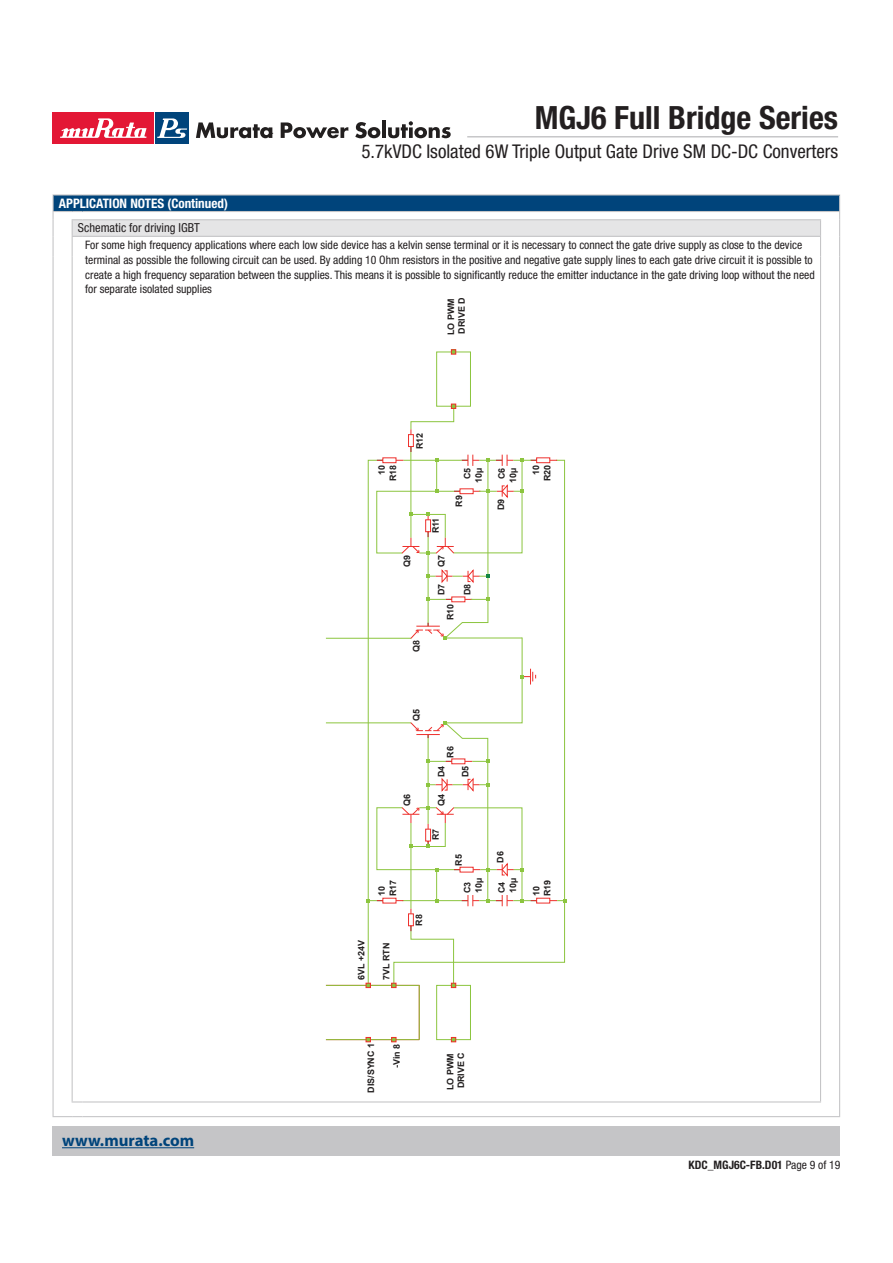
<style>
.page{position:relative;width:893px;height:1263px;background:#fff}
.page>*{position:absolute;margin:0;border:0;box-sizing:border-box;transform-origin:0 0}
.t1{font:700 condensed 32.1px "Helvetica Neue LT Std";color:#231f20}
.t2{font:condensed 18.9px "Helvetica Neue LT Std";color:#231f20}
.t3{font:700 16.8px "Myriad Pro";color:#00447b}
.t4{font:700 condensed 13.2px "Helvetica Neue LT Std";color:#fff}
.t5{font:condensed 12.45px "Helvetica Neue LT Std";color:#231f20}
.t6{font:condensed 11.7px/14.5px "Helvetica Neue LT Std";color:#231f20}
.t7{font:700 condensed 11.7px "Helvetica Neue LT Std";color:#231f20}
.t8{font:700 9px/11.4px "Arial";color:#221f1f}
.s1{font-weight:400}
</style>
<div class="page">
<div style="left:53px;top:1127px;width:787px;height:29px;background:#c5c5c7"></div>
<div style="left:53px;top:113px;width:101px;height:31px;background:#e31735"></div>
<svg style="left:60px;top:118px;width:86px;height:20px"></svg>
<div style="left:155px;top:113px;width:34px;height:31px;background:#00447b"></div>
<svg style="left:157px;top:118px;width:30px;height:20px"></svg>
<svg style="left:196px;top:122px;width:77px;height:16px"></svg>
<svg style="left:281px;top:122px;width:67px;height:16px"></svg>
<svg style="left:355px;top:122px;width:25px;height:16px"></svg>
<hr style="left:382px;top:121px;width:4px;height:17px;background:#221f1f">
<svg style="left:388px;top:121px;width:63px;height:17px"></svg>
<hr style="left:467px;top:136px;width:371px;height:2px;background:#c5c5c7">
<hr style="left:62px;top:1147px;width:132px;height:1px;background:#00447b">
<div style="left:53px;top:195px;width:786px;height:17px;background:#00447b"></div>
<div style="left:72px;top:220px;width:748px;height:16px;background:#e5e5e6"></div>
<hr style="left:82px;top:211px;width:758px;height:1px;background:#c5c5c7">
<hr style="left:82px;top:194px;width:758px;height:2px;background:#c5c5c7">
<svg style="left:839px;top:196px;width:1px;height:61px"></svg>
<hr style="left:53px;top:257px;width:1px;height:845px;background:#c5c5c7">
<hr style="left:839px;top:257px;width:1px;height:845px;background:#c5c5c7">
<svg style="left:839px;top:1102px;width:1px;height:14px"></svg>
<hr style="left:82px;top:1116px;width:758px;height:1px;background:#c5c5c7">
<hr style="left:82px;top:219px;width:739px;height:1px;background:#c5c5c7">
<svg style="left:53px;top:194px;width:29px;height:63px"></svg>
<hr style="left:82px;top:236px;width:739px;height:1px;background:#c5c5c7">
<svg style="left:820px;top:220px;width:1px;height:37px"></svg>
<hr style="left:72px;top:257px;width:1px;height:844px;background:#c5c5c7">
<hr style="left:820px;top:257px;width:1px;height:844px;background:#c5c5c7">
<svg style="left:53px;top:1101px;width:29px;height:16px"></svg>
<hr style="left:82px;top:1101px;width:739px;height:2px;background:#c5c5c7">
<hr style="left:326px;top:1039px;width:93px;height:1px;background:#8cc53f">
<hr style="left:419px;top:985px;width:1px;height:55px;background:#8cc53f">
<hr style="left:326px;top:985px;width:93px;height:1px;background:#8cc53f">
<svg style="left:365px;top:1037px;width:6px;height:5px"></svg>
<svg style="left:391px;top:1037px;width:5px;height:5px"></svg>
<div style="left:436px;top:985px;width:35px;height:55px;border:1px solid #8cc53f"></div>
<svg style="left:451px;top:1037px;width:5px;height:5px"></svg>
<div style="left:436px;top:351px;width:35px;height:56px;border:1px solid #8cc53f"></div>
<svg style="left:451px;top:349px;width:5px;height:6px"></svg>
<hr style="left:326px;top:722px;width:85px;height:1px;background:#8cc53f">
<hr style="left:326px;top:638px;width:85px;height:1px;background:#8cc53f">
<svg style="left:365px;top:404px;width:201px;height:584px"></svg>
<p class="t4" style="left:59px;top:198px;width:171px">APPLICATION NOTES (Continued)</p>
<p class="t5" style="left:78px;top:223px;width:123px">Schematic for driving IGBT</p>
<h1 class="t1" style="left:535px;top:106px;width:305px">MGJ6 Full Bridge Series</h1>
<h2 class="t2" style="left:361px;top:145px;width:478px">5.7kVDC Isolated 6W Triple Output Gate Drive SM DC-DC Converters</h2>
<p class="t6" style="left:85px;top:239px;width:731px">For some high frequency applications where each low side device has a kelvin sense terminal or it is necessary to connect the gate drive supply as close to the device terminal as possible the following circuit can be used. By adding 10 Ohm resistors in the positive and negative gate supply lines to each gate drive circuit it is possible to create a high frequency separation between the supplies. This means it is possible to significantly reduce the emitter inductance in the gate driving loop without the need for separate isolated supplies</p>
<p class="t8" style="left:446px;top:335px;width:39px;line-height:10.8px;rotate:-90deg">LO PWM<br>DRIVE D</p>
<p class="t8" style="left:414px;top:449px;width:18px;rotate:-90deg">R12</p>
<p class="t8" style="left:376px;top:481px;width:18px;text-align:right;rotate:-90deg">10<br>R18</p>
<p class="t8" style="left:530px;top:475px;width:11px;rotate:-90deg">10</p>
<p class="t8" style="left:462px;top:483px;width:17px;text-align:center;rotate:-90deg">C5<br>10μ</p>
<p class="t8" style="left:542px;top:481px;width:18px;rotate:-90deg">R20</p>
<p class="t8" style="left:496px;top:483px;width:17px;text-align:center;rotate:-90deg">C6<br>10μ</p>
<p class="t8" style="left:430px;top:533px;width:17px;rotate:-90deg">R11</p>
<p class="t8" style="left:401px;top:567px;width:13px;rotate:-90deg">Q9</p>
<p class="t8" style="left:436px;top:567px;width:13px;rotate:-90deg">Q7</p>
<p class="t8" style="left:453px;top:507px;width:13px;rotate:-90deg">R9</p>
<p class="t8" style="left:495px;top:510px;width:13px;rotate:-90deg">D9</p>
<p class="t8" style="left:436px;top:595px;width:13px;rotate:-90deg">D7</p>
<p class="t8" style="left:462px;top:595px;width:13px;rotate:-90deg">D8</p>
<p class="t8" style="left:411px;top:652px;width:13px;rotate:-90deg">Q8</p>
<p class="t8" style="left:445px;top:620px;width:18px;rotate:-90deg">R10</p>
<p class="t8" style="left:411px;top:721px;width:13px;rotate:-90deg">Q5</p>
<p class="t8" style="left:445px;top:758px;width:13px;rotate:-90deg">R6</p>
<p class="t8" style="left:436px;top:777px;width:13px;rotate:-90deg">D4</p>
<p class="t8" style="left:401px;top:806px;width:13px;rotate:-90deg">Q6</p>
<p class="t8" style="left:436px;top:806px;width:13px;rotate:-90deg">Q4</p>
<p class="t8" style="left:460px;top:777px;width:13px;rotate:-90deg">D5</p>
<p class="t8" style="left:430px;top:840px;width:13px;rotate:-90deg">R7</p>
<p class="t8" style="left:453px;top:866px;width:13px;rotate:-90deg">R5</p>
<p class="t8" style="left:495px;top:863px;width:13px;rotate:-90deg">D6</p>
<p class="t8" style="left:376px;top:896px;width:18px;rotate:-90deg">10<br>R17</p>
<p class="t8" style="left:462px;top:893px;width:17px;rotate:-90deg">C3<br>10μ</p>
<p class="t8" style="left:496px;top:893px;width:17px;rotate:-90deg">C4<br>10μ</p>
<p class="t8" style="left:531px;top:896px;width:18px;rotate:-90deg">10<br>R19</p>
<p class="t8" style="left:355px;top:980px;width:41px;rotate:-90deg">6VL +24V</p>
<p class="t8" style="left:381px;top:980px;width:39px;rotate:-90deg">7VL RTN</p>
<p class="t8" style="left:413px;top:926px;width:13px;rotate:-90deg">R8</p>
<h3 class="t3" style="left:62px;top:1130px;width:134px">www.murata.com</h3>
<p class="t8" style="left:365px;top:1093px;width:51px;rotate:-90deg">DIS/SYNC 1</p>
<p class="t8" style="left:391px;top:1068px;width:26px;rotate:-90deg">-Vin 8</p>
<p class="t8" style="left:445px;top:1090px;width:39px;line-height:10.8px;rotate:-90deg">LO PWM<br>DRIVE C</p>
<p class="t7" style="left:688px;top:1161px;width:153px">KDC_MGJ6C-FB.D01 <span class="s1">Page 9 of 19</span></p>
</div>
